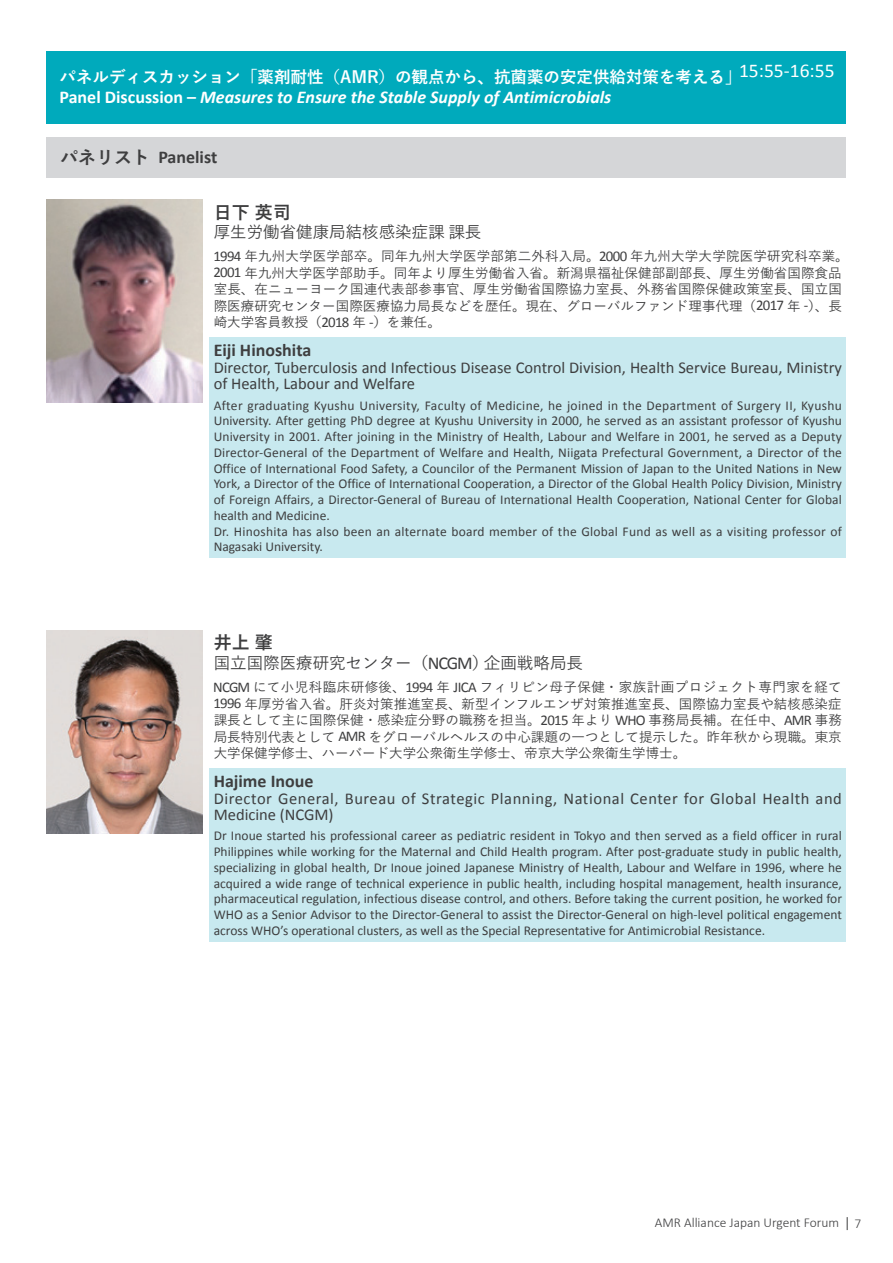
<style>
.page{position:relative;width:893px;height:1263px;background:#fff}
.page>*{position:absolute;margin:0;border:0;box-sizing:border-box;transform-origin:0 0}
.t1{font:19.5px "Calibri";color:#fff}
.t2{font:italic 700 18px "Calibri";color:#fff}
.t3{font:700 18px "Calibri";color:#3e3e3f}
.t4{font:700 18px "Yu Go";color:#3e3e3f}
.t5{font:16.5px/15.8px "Calibri";color:#3e3e3f}
.t6{font:16.5px/15.8px "Calibri";letter-spacing:.035em;color:#3e3e3f}
.t7{font:700 16.5px "Yu Go";color:#fff}
.t8{font:500 16.5px "Yu Go";color:#3e3e3f}
.t9{font:13.5px/15.8px "Calibri";letter-spacing:.005em;color:#3e3e3f}
.t10{font:500 13.5px/16.5px "Yu Go";letter-spacing:.005em;color:#3e3e3f}
.t11{font:300 13.5px "Calibri";color:#3e3e3f}
.s1{font-style:normal}
.s2{font-family:"Yu Go"}
.s3{font-family:"Calibri";font-weight:400;font-size:14.85px}
.s4{font-family:"Calibri";font-weight:400;font-size:18.15px}
</style>
<div class="page">
<svg style="left:847px;top:1217px;width:1px;height:13px"></svg>
<div style="left:47px;top:137px;width:799px;height:41px;background:#d5d6d8"></div>
<div style="left:209px;top:337px;width:637px;height:221px;background:#c8e9ef"></div>
<img style="left:47px;top:200px;width:155px;height:203px">
<div style="left:47px;top:51px;width:799px;height:72px;background:#00aabc"></div>
<div style="left:209px;top:768px;width:637px;height:174px;background:#c8e9ef"></div>
<img style="left:47px;top:631px;width:155px;height:202px">
<p class="t7" style="left:60px;top:68px;width:684px">パネルディスカッション「薬剤耐性（AMR）の観点から、抗菌薬の安定供給対策を考える」</p>
<h2 class="t2" style="left:60px;top:84px;width:553px"><span class="s1">Panel Discussion –</span> Measures to Ensure the Stable Supply of Antimicrobials</h2>
<h1 class="t1" style="left:739px;top:57px;width:97px">15:55-16:55</h1>
<h2 class="t3" style="left:60px;top:145px;width:159px"><span class="s2">パネリスト</span> Panelist</h2>
<h2 class="t4" style="left:214px;top:202px;width:79px">日下英司</h2>
<p class="t8" style="left:214px;top:217px;width:269px">厚生労働省健康局結核感染症課課長</p>
<p class="t10" style="left:213px;top:246px;width:637px"><span class="s3">1994</span> 年九州大学医学部卒。同年九州大学医学部第二外科入局。<span class="s3">2000</span> 年九州大学大学院医学研究科卒業。<span class="s3">2001</span> 年九州大学医学部助手。同年より厚生労働省入省。新潟県福祉保健部副部長、厚生労働省国際食品室長、在ニューヨーク国連代表部参事官、厚生労働省国際協力室長、外務省国際保健政策室長、国立国際医療研究センター国際医療協力局長などを歴任。現在、グローバルファンド理事代理（<span class="s3">2017</span> 年 <span class="s3">-</span>）、長崎大学客員教授（<span class="s3">2018</span> 年 <span class="s3">-</span>）を兼任。</p>
<h2 class="t3" style="left:214px;top:337px;width:99px">Eiji Hinoshita</h2>
<p class="t5" style="left:214px;top:359px;width:630px">Director, Tuberculosis and Infectious Disease Control Division, Health Service Bureau, Ministry of Health, Labour and Welfare</p>
<p class="t9" style="left:214px;top:397px;width:630px">After graduating Kyushu University, Faculty of Medicine, he joined in the Department of Surgery II, Kyushu University. After getting PhD degree at Kyushu University in 2000, he served as an assistant professor of Kyushu University in 2001. After joining in the Ministry of Health, Labour and Welfare in 2001, he served as a Deputy Director-General of the Department of Welfare and Health, Niigata Prefectural Government, a Director of the Office of International Food Safety, a Councilor of the Permanent Mission of Japan to the United Nations in New York, a Director of the Office of International Cooperation, a Director of the Global Health Policy Division, Ministry of Foreign Affairs, a Director-General of Bureau of International Health Cooperation, National Center for Global health and Medicine.<br>Dr. Hinoshita has also been an alternate board member of the Global Fund as well as a visiting professor of Nagasaki University.</p>
<h2 class="t4" style="left:214px;top:633px;width:61px">井上肇</h2>
<p class="t8" style="left:214px;top:648px;width:371px">国立国際医療研究センター（<span class="s4">NCGM</span>）企画戦略局長</p>
<p class="t10" style="left:213px;top:677px;width:630px;text-align:justify"><span class="s3">NCGM</span> にて小児科臨床研修後、<span class="s3">1994</span> 年 <span class="s3">JICA</span> フィリピン母子保健・家族計画プロジェクト専門家を経て<span class="s3">1996</span> 年厚労省入省。肝炎対策推進室長、新型インフルエンザ対策推進室長、国際協力室長や結核感染症課長として主に国際保健・感染症分野の職務を担当。<span class="s3">2015</span> 年より <span class="s3">WHO</span> 事務局長補。在任中、<span class="s3">AMR</span> 事務局長特別代表として <span class="s3">AMR</span> をグローバルヘルスの中心課題の一つとして提示した。昨年秋から現職。東京大学保健学修士、ハーバード大学公衆衛生学修士、帝京大学公衆衛生学博士。</p>
<h2 class="t3" style="left:214px;top:768px;width:101px">Hajime Inoue</h2>
<p class="t6" style="left:214px;top:790px;width:630px">Director General, Bureau of Strategic Planning, National Center for Global Health and<br>Medicine (NCGM)</p>
<p class="t9" style="left:214px;top:828px;width:630px;text-align:justify">Dr Inoue started his professional career as pediatric resident in Tokyo and then served as a field officer in rural Philippines while working for the Maternal and Child Health program. After post-graduate study in public health, specializing in global health, Dr Inoue joined Japanese Ministry of Health, Labour and Welfare in 1996, where he acquired a wide range of technical experience in public health, including hospital management, health insurance, pharmaceutical regulation, infectious disease control, and others. Before taking the current position, he worked for WHO as a Senior Advisor to the Director-General to assist the Director-General on high-level political engagement across WHO’s operational clusters, as well as the Special Representative for Antimicrobial Resistance.</p>
<p class="t11" style="left:655px;top:1214px;width:208px">AMR Alliance Japan Urgent Forum 7</p>
</div>
